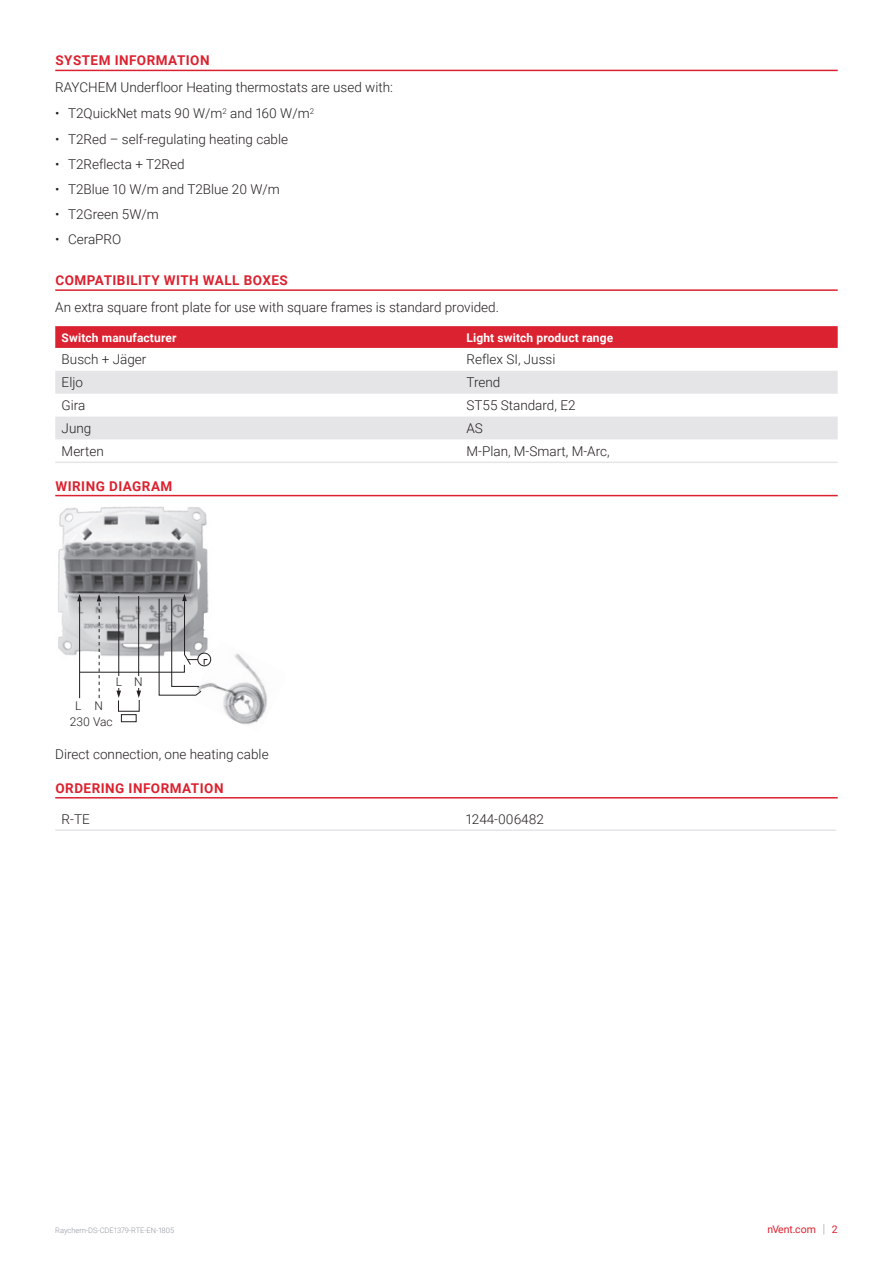
<style>
.page{position:relative;width:893px;height:1263px;background:#fff}
.page>*{position:absolute;margin:0;border:0;box-sizing:border-box;transform-origin:0 0}
.t1{font:300 13.5px "Roboto";color:#231f20}
.t2{font:700 13.5px "Roboto";letter-spacing:.035em;color:#db2230}
.t3{font:700 12px "Roboto";letter-spacing:.01em;color:#fff}
.t4{font:300 12px/15.9px "Roboto";color:#231f20}
.t5{font:10.5px "Roboto";color:#db2230}
.t6{font:300 7.5px "Roboto";color:#8f959e}
.s1{font-weight:300;font-size:12.6px;color:#8f959e}
</style>
<div class="page">
<hr style="left:55px;top:70px;width:783px;height:1px;background:#db2230">
<hr style="left:55px;top:289px;width:783px;height:2px;background:#db2230">
<hr style="left:55px;top:495px;width:783px;height:1px;background:#db2230">
<hr style="left:55px;top:797px;width:783px;height:1px;background:#db2230">
<svg style="left:55px;top:326px;width:783px;height:22px;background:#db2432"></svg>
<svg style="left:55px;top:371px;width:783px;height:68px;fill:#e5e5e8"></svg>
<hr style="left:55px;top:462px;width:405px;height:1px;background:#e5e5e8">
<hr style="left:460px;top:462px;width:378px;height:1px;background:#e5e5e8">
<img style="left:58px;top:506px;width:151px;height:150px">
<img style="left:208px;top:641px;width:59px;height:84px">
<div style="left:198px;top:653px;width:13px;height:13px;border:1px solid #231f20;border-radius:50%"></div>
<svg style="left:77px;top:594px;width:131px;height:104px"></svg>
<div style="left:118px;top:700px;width:22px;height:12px;border:1px solid #231f20"></div>
<div style="left:121px;top:714px;width:15px;height:8px;border:1px solid #231f20"></div>
<div style="left:133px;top:676px;width:10px;height:12px;background:#fff"></div>
<div style="left:114px;top:676px;width:10px;height:12px;background:#fff"></div>
<hr style="left:55px;top:829px;width:405px;height:2px;background:#e5e5e8">
<hr style="left:460px;top:829px;width:376px;height:2px;background:#e5e5e8">
<p class="t2" style="left:56px;top:51px;width:156px">SYSTEM INFORMATION</p>
<p class="t1" style="left:55px;top:78px;width:339px">RAYCHEM Underfloor Heating thermostats are used with:</p>
<p class="t1" style="left:55px;top:104px;width:260px">• T2QuickNet mats 90 W/m<sup>2</sup> and 160 W/m<sup>2</sup></p>
<p class="t1" style="left:55px;top:129px;width:234px">• T2Red – self-regulating heating cable</p>
<p class="t1" style="left:55px;top:155px;width:131px">• T2Reflecta + T2Red</p>
<p class="t1" style="left:55px;top:180px;width:226px">• T2Blue 10 W/m and T2Blue 20 W/m</p>
<p class="t1" style="left:55px;top:205px;width:105px">• T2Green 5W/m</p>
<p class="t1" style="left:55px;top:230px;width:68px">• CeraPRO</p>
<p class="t2" style="left:56px;top:271px;width:234px">COMPATIBILITY WITH WALL BOXES</p>
<p class="t1" style="left:55px;top:297px;width:445px">An extra square front plate for use with square frames is standard provided.</p>
<p class="t3" style="left:62px;top:329px;width:116px">Switch manufacturer</p>
<p class="t3" style="left:467px;top:329px;width:148px">Light switch product range</p>
<p class="t1" style="left:62px;top:350px;width:86px">Busch + Jäger</p>
<p class="t1" style="left:467px;top:350px;width:90px">Reflex SI, Jussi</p>
<p class="t1" style="left:62px;top:373px;width:23px">Eljo</p>
<p class="t1" style="left:467px;top:373px;width:35px">Trend</p>
<p class="t1" style="left:62px;top:396px;width:25px">Gira</p>
<p class="t1" style="left:467px;top:396px;width:110px">ST55 Standard, E2</p>
<p class="t1" style="left:62px;top:419px;width:31px">Jung</p>
<p class="t1" style="left:467px;top:419px;width:18px">AS</p>
<p class="t1" style="left:62px;top:442px;width:44px">Merten</p>
<p class="t1" style="left:467px;top:442px;width:145px">M-Plan, M-Smart, M-Arc,</p>
<p class="t2" style="left:56px;top:476px;width:118px">WIRING DIAGRAM</p>
<p class="t4" style="left:116px;top:674px;width:28px">L N</p>
<p class="t4" style="left:94px;top:697px;width:10px">N</p>
<p class="t4" style="left:70px;top:697px;width:44px;text-indent:5px">L<br>230 Vac</p>
<p class="t1" style="left:55px;top:745px;width:215px">Direct connection, one heating cable</p>
<p class="t2" style="left:56px;top:778px;width:170px">ORDERING INFORMATION</p>
<p class="t1" style="left:62px;top:809px;width:30px">R-TE</p>
<p class="t1" style="left:466px;top:809px;width:80px">1244-006482</p>
<p class="t6" style="left:55px;top:1225px;width:121px">Raychem-DS-CDE1379-RTE-EN-1805</p>
<p class="t5" style="left:767px;top:1222px;width:72px">nVent.com <span class="s1">|</span> 2</p>
</div>
